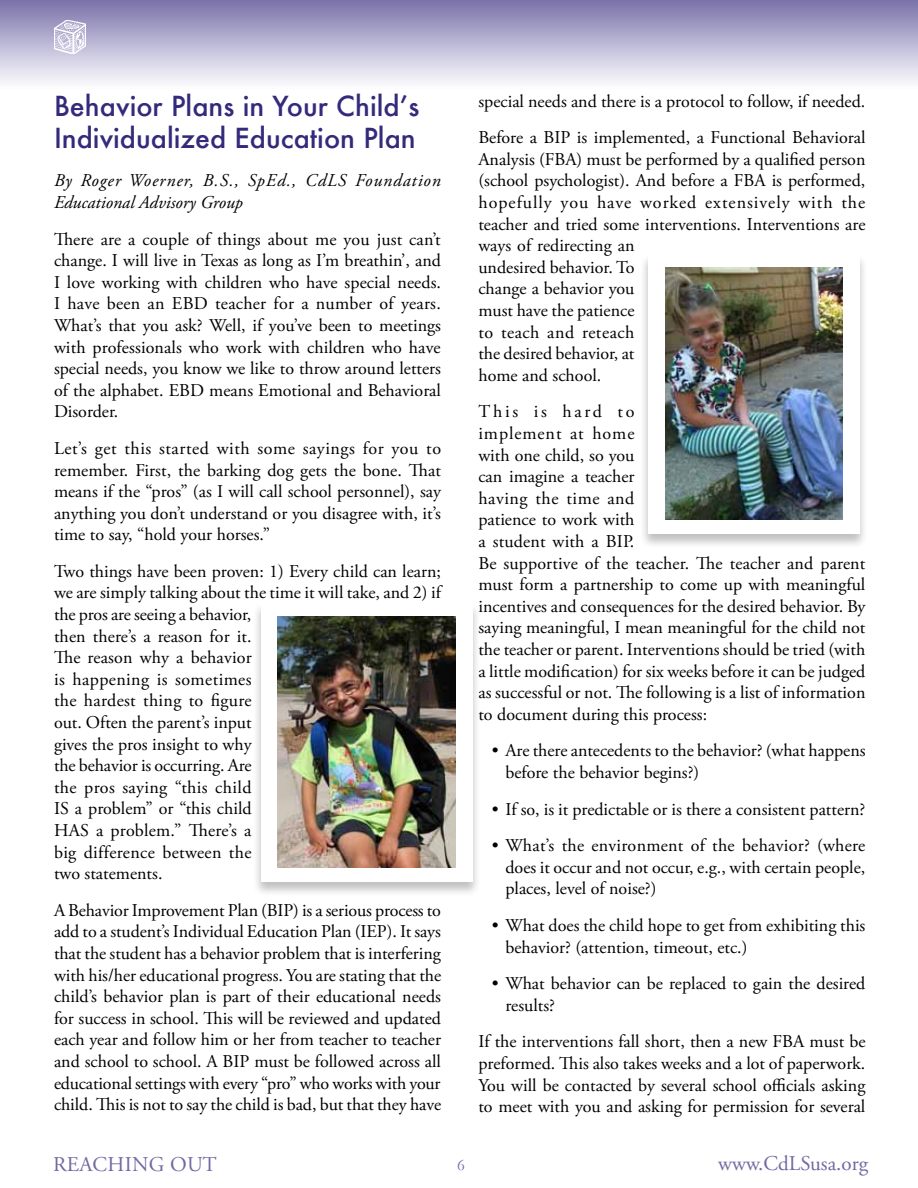
<style>
.page{position:relative;width:918px;height:1188px;background:#fff}
.page>*{position:absolute;margin:0;border:0;box-sizing:border-box;transform-origin:0 0}
.t1{font:500 27px/32.4px "Futura";color:#342a7b}
.t2{font:21px "Adobe Garamond Pro";color:#7169a2}
.t3{font:18px/21.6px "Adobe Garamond Pro";color:#000}
.t4{font:italic 18px/21.6px "Adobe Garamond Pro";letter-spacing:.035em;color:#000}
.t5{font:16.5px "Garamond";color:#7169a2}
</style>
<div class="page">
<div style="left:0;top:0;width:918px;height:103px;background:linear-gradient(to bottom,#7d75ac,#fff)"></div>
<img style="left:54px;top:20px;width:32px;height:34px">
<div style="left:252px;top:602px;width:229px;height:295px;background:#000;opacity:.25"></div>
<div style="left:261px;top:603px;width:211px;height:279px;background:#fff"></div>
<div style="left:639px;top:254px;width:229px;height:295px;background:#000;opacity:.25"></div>
<div style="left:648px;top:255px;width:212px;height:279px;background:#fff"></div>
<img style="left:278px;top:616px;width:178px;height:252px">
<img style="left:665px;top:268px;width:178px;height:252px">
<h1 class="t1" style="left:54px;top:89px;width:367px">Behavior Plans in Your Child’s<br>Individualized Education Plan</h1>
<p class="t4" style="left:54px;top:170px;width:388px">By Roger Woerner, B.S., SpEd., CdLS Foundation<br>Educational Advisory Group</p>
<p class="t3" style="left:54px;top:229px;width:389px;text-align:justify">There are a couple of things about me you just can’t change. I will live in Texas as long as I’m breathin’, and I love working with children who have special needs.<br>I have been an EBD teacher for a number of years.<br>What’s that you ask? Well, if you’ve been to meetings with professionals who work with children who have special needs, you know we like to throw around letters of the alphabet. EBD means Emotional and Behavioral Disorder.</p>
<p class="t3" style="left:54px;top:438px;width:389px;text-align:justify">Let’s get this started with some sayings for you to remember. First, the barking dog gets the bone. That means if the “pros” (as I will call school personnel), say anything you don’t understand or you disagree with, it’s time to say, “hold your horses.”</p>
<p class="t3" style="left:54px;top:561px;width:389px">Two things have been proven: 1) Every child can learn; we are simply talking about the time it will take, and 2) if the pros are seeing a behavior,<br>then there’s a reason for it.<br>The reason why a behavior<br>is happening is sometimes<br>the hardest thing to figure<br>out. Often the parent’s input<br>gives the pros insight to why<br>the behavior is occurring. Are<br>the pros saying “this child<br>IS a problem” or “this child<br>HAS a problem.” There’s a<br>big difference between the<br>two statements.</p>
<p class="t3" style="left:54px;top:900px;width:389px;text-align:justify">A Behavior Improvement Plan (BIP) is a serious process to add to a student’s Individual Education Plan (IEP). It says that the student has a behavior problem that is interfering with his/her educational progress. You are stating that the child’s behavior plan is part of their educational needs for success in school. This will be reviewed and updated each year and follow him or her from teacher to teacher and school to school. A BIP must be followed across all educational settings with every “pro” who works with your child. This is not to say the child is bad, but that they have</p>
<p class="t3" style="left:478px;top:83px;width:389px;line-height:36.6px">special needs and there is a protocol to follow, if needed.<br>Before a BIP is implemented, a Functional Behavioral</p>
<p class="t3" style="left:478px;top:149px;width:389px">Analysis (FBA) must be performed by a qualified person (school psychologist). And before a FBA is performed, hopefully you have worked extensively with the teacher and tried some interventions. Interventions are ways of redirecting an<br>undesired behavior. To<br>change a behavior you<br>must have the patience<br>to teach and reteach<br>the desired behavior, at<br>home and school.</p>
<p class="t3" style="left:478px;top:401px;width:389px">This is hard to<br>implement at home<br>with one child, so you<br>can imagine a teacher<br>having the time and<br>patience to work with<br>a student with a BIP.<br>Be supportive of the teacher. The teacher and parent must form a partnership to come up with meaningful incentives and consequences for the desired behavior. By saying meaningful, I mean meaningful for the child not the teacher or parent. Interventions should be tried (with a little modification) for six weeks before it can be judged as successful or not. The following is a list of information to document during this process:</p>
<p class="t3" style="left:505px;top:740px;width:362px;text-indent:-14px">• Are there antecedents to the behavior? (what happens before the behavior begins?)</p>
<p class="t3" style="left:492px;top:799px;width:375px">• If so, is it predictable or is there a consistent pattern?</p>
<p class="t3" style="left:505px;top:835px;width:361px;text-align:justify;text-indent:-14px">• What’s the environment of the behavior? (where does it occur and not occur, e.g., with certain people, places, level of noise?)</p>
<p class="t3" style="left:505px;top:915px;width:362px;text-indent:-14px">• What does the child hope to get from exhibiting this behavior? (attention, timeout, etc.)</p>
<p class="t3" style="left:505px;top:973px;width:361px;text-indent:-14px">• What behavior can be replaced to gain the desired results?</p>
<p class="t3" style="left:478px;top:1031px;width:389px;text-align:justify">If the interventions fall short, then a new FBA must be preformed. This also takes weeks and a lot of paperwork.<br>You will be contacted by several school officials asking to meet with you and asking for permission for several</p>
<p class="t2" style="left:53px;top:1151px;width:165px">Reaching Out</p>
<p class="t5" style="left:457px;top:1155px;width:9px">6</p>
<p class="t2" style="left:718px;top:1151px;width:151px">www.CdLSusa.org</p>
</div>
